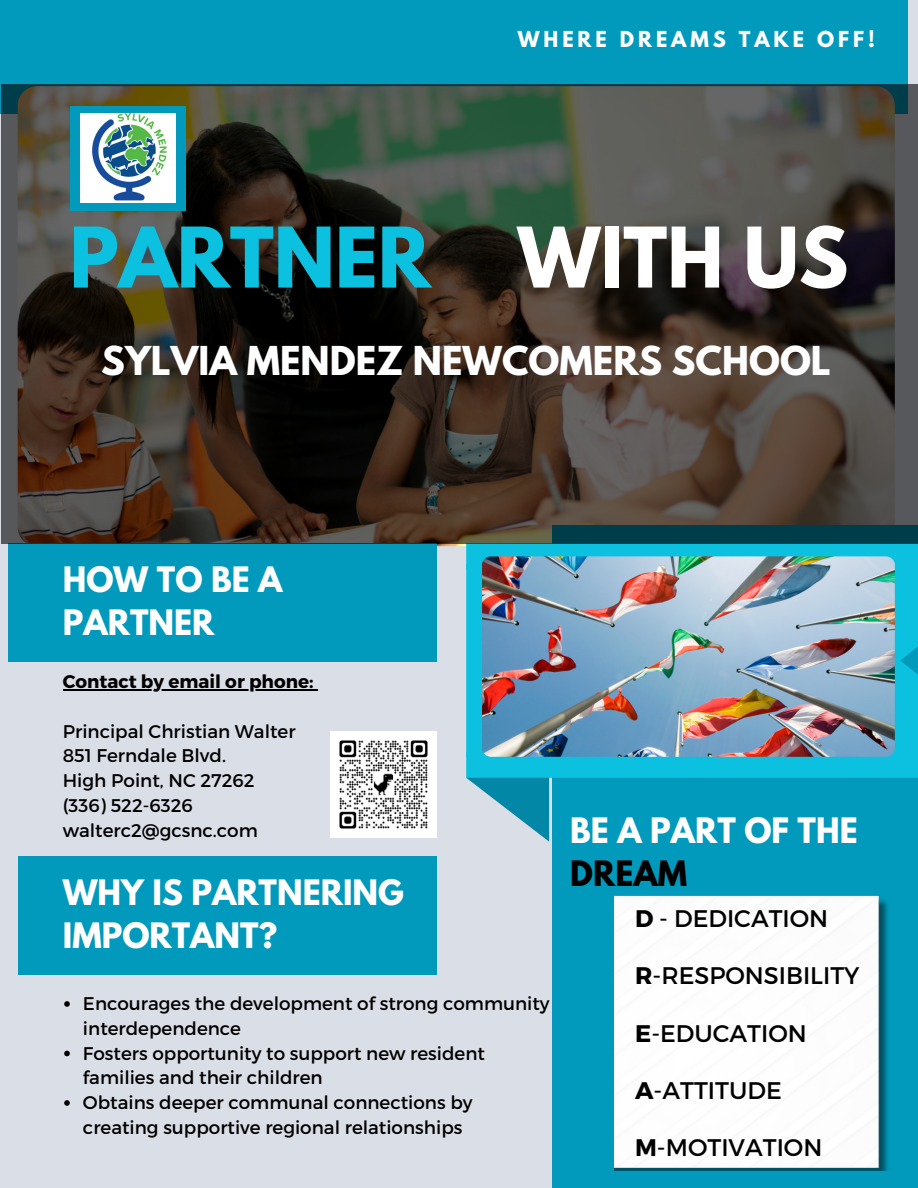
<style>
.page{position:relative;width:918px;height:1188px;background:#dadee7}
.page>*{position:absolute;margin:0;border:0;box-sizing:border-box;transform-origin:0 0}
.t1{font:700 73.95px "League Spartan";color:#0cc0df}
.t2{font:700 73.95px "League Spartan";color:#fff}
.t3{font:700 35.25px "League Spartan";color:#fff}
.t4{font:700 31.05px/43.3px "League Spartan";color:#fff}
.t5{font:24px "Montserrat";color:#000}
.t6{font:700 19.5px "League Spartan";letter-spacing:.2em;color:#fff}
.t7{font:18.3px/24.8px "Montserrat";color:#000}
.t8{font:700 18.3px "Montserrat";color:#000}
.s1{color:#000}
.s2{font-weight:700}
</style>
<div class="page">
<div style="left:0;top:0;width:908px;height:113px;background:#019abc"></div>
<div style="left:553px;top:525px;width:365px;height:663px;background:#019abc"></div>
<div style="left:8px;top:543px;width:429px;height:119px;background:#019abc"></div>
<div style="left:18px;top:856px;width:419px;height:119px;background:#019abc"></div>
<div style="left:466px;top:543px;width:452px;height:235px;background:#0cc0df"></div>
<svg style="left:466px;top:778px;width:83px;height:64px"></svg>
<div style="left:466px;top:564px;width:452px;height:193px;background:#0cc0df"></div>
<img style="left:482px;top:556px;width:413px;height:201px;border-radius:9px">
<svg style="left:1px;top:84px;width:917px;height:459px;background:#3d3830"></svg>
<div style="left:70px;top:106px;width:116px;height:105px;background:#019abc"></div>
<img style="left:80px;top:113px;width:96px;height:89px">
<img style="left:331px;top:731px;width:106px;height:106px">
<div style="left:615px;top:896px;width:273px;height:274px;background:#fdfdfd"></div>
<hr style="left:63px;top:689px;width:251px;height:1px;background:#000">
<svg style="left:64px;top:1001px;width:6px;height:6px"></svg>
<svg style="left:64px;top:1051px;width:6px;height:5px"></svg>
<svg style="left:64px;top:1100px;width:6px;height:6px"></svg>
<p class="t6" style="left:518px;top:30px;width:359px">WHERE DREAMS TAKE OFF!</p>
<p class="t1" style="left:70px;top:221px;width:363px">PARTNER</p>
<p class="t2" style="left:517px;top:221px;width:332px">WITH US</p>
<p class="t3" style="left:101px;top:343px;width:731px">SYLVIA MENDEZ NEWCOMERS SCHOOL</p>
<p class="t4" style="left:63px;top:562px;width:221px">HOW TO BE A<br>PARTNER</p>
<p class="t8" style="left:63px;top:670px;width:252px">Contact by email or phone:</p>
<p class="t7" style="left:63px;top:718px;width:234px">Principal Christian Walter</p>
<p class="t7" style="left:63px;top:743px;width:165px">851 Ferndale Blvd.</p>
<p class="t7" style="left:63px;top:767px;width:193px">High Point, NC 27262</p>
<p class="t7" style="left:63px;top:792px;width:132px">(336) 522-6326</p>
<p class="t7" style="left:63px;top:817px;width:197px">walterc2@gcsnc.com</p>
<p class="t4" style="left:63px;top:875px;width:343px">WHY IS PARTNERING<br>IMPORTANT?</p>
<p class="t7" style="left:83px;top:990px;width:468px">Encourages the development of strong community interdependence</p>
<p class="t7" style="left:83px;top:1040px;width:404px">Fosters opportunity to support new resident families and their children</p>
<p class="t7" style="left:83px;top:1089px;width:391px">Obtains deeper communal connections by creating supportive regional relationships</p>
<p class="t4" style="left:570px;top:813px;width:289px;line-height:42.8px">BE A PART OF THE<br><span class="s1">DREAM</span></p>
<p class="t5" style="left:635px;top:903px;width:195px"><span class="s2">D</span> - DEDICATION</p>
<p class="t5" style="left:635px;top:960px;width:226px"><span class="s2">R</span>-RESPONSIBILITY</p>
<p class="t5" style="left:635px;top:1017px;width:173px"><span class="s2">E</span>-EDUCATION</p>
<p class="t5" style="left:635px;top:1075px;width:148px"><span class="s2">A</span>-ATTITUDE</p>
<p class="t5" style="left:635px;top:1132px;width:189px"><span class="s2">M</span>-MOTIVATION</p>
</div>
